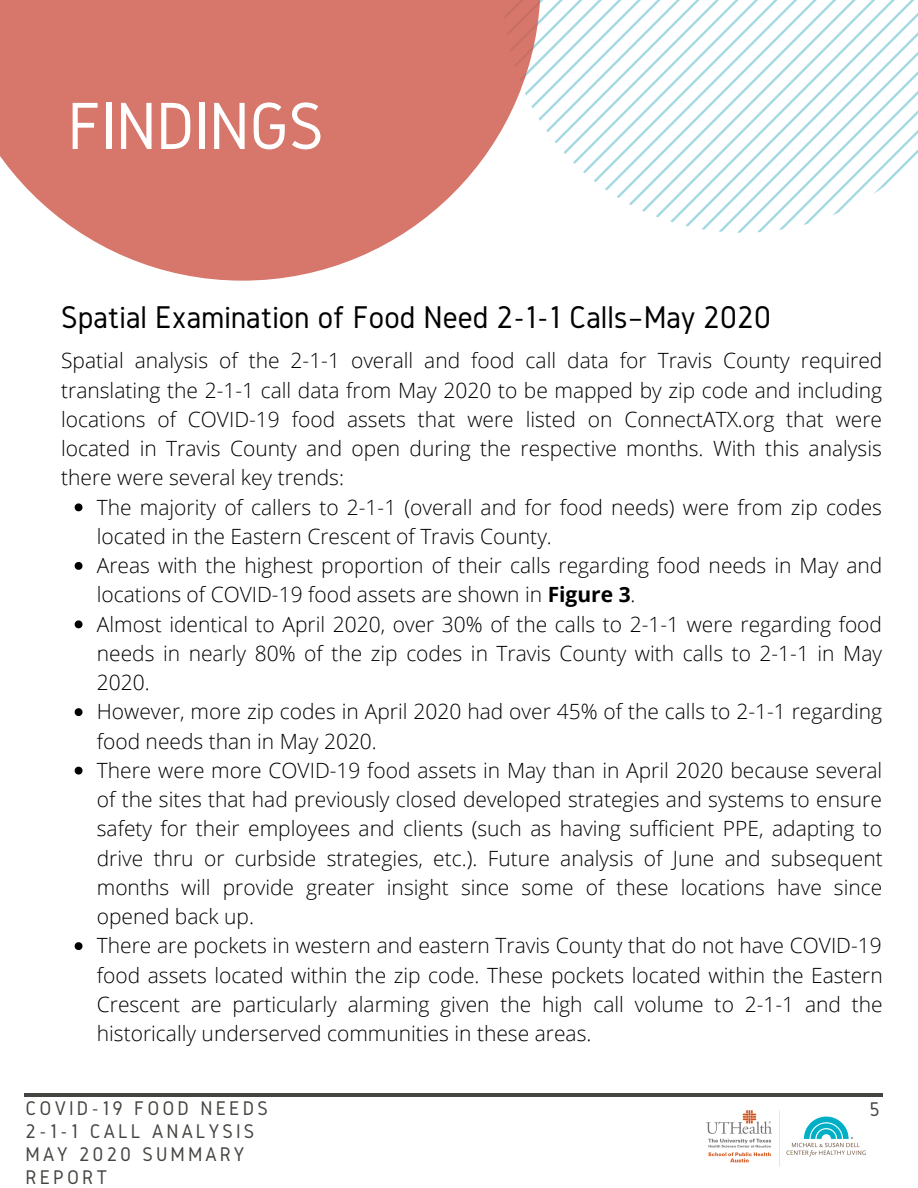
<style>
.page{position:relative;width:918px;height:1188px;background:#fff}
.page>*{position:absolute;margin:0;border:0;box-sizing:border-box;transform-origin:0 0}
.t1{font:69.3px "Gidole";letter-spacing:-.01em;color:#fff}
.t2{font:32.7px "Gidole";color:#000}
.t3{font:300 21px/29.2px "Open Sans";color:#000}
.t4{font:20.55px/23px "Gidole";letter-spacing:.15em;color:#444440}
.s1{font-weight:700}
</style>
<div class="page">
<svg style="left:541px;top:0;width:377px;height:233px"></svg>
<hr style="left:24px;top:1093px;width:859px;height:3px;background:#444440">
<svg style="left:0;top:0;width:541px;height:281px;fill:#d7766b"></svg>
<img style="left:706px;top:1110px;width:160px;height:57px">
<svg style="left:75px;top:503px;width:8px;height:8px"></svg>
<svg style="left:75px;top:562px;width:8px;height:8px"></svg>
<svg style="left:75px;top:620px;width:8px;height:8px"></svg>
<svg style="left:75px;top:708px;width:8px;height:8px"></svg>
<svg style="left:75px;top:767px;width:8px;height:8px"></svg>
<svg style="left:75px;top:942px;width:8px;height:8px"></svg>
<h1 class="t1" style="left:67px;top:88px;width:258px">FINDINGS</h1>
<h2 class="t2" style="left:61px;top:300px;width:712px">Spatial Examination of Food Need 2-1-1 Calls–May 2020</h2>
<p class="t3" style="left:61px;top:346px;width:823px;text-align:justify">Spatial analysis of the 2-1-1 overall and food call data for Travis County required translating the 2-1-1 call data from May 2020 to be mapped by zip code and including locations of COVID-19 food assets that were listed on ConnectATX.org that were located in Travis County and open during the respective months. With this analysis there were several key trends:</p>
<p class="t3" style="left:97px;top:492px;width:787px">The majority of callers to 2-1-1 (overall and for food needs) were from zip codes located in the Eastern Crescent of Travis County.<br>Areas with the highest proportion of their calls regarding food needs in May and locations of COVID-19 food assets are shown in <span class="s1">Figure 3</span>.<br>Almost identical to April 2020, over 30% of the calls to 2-1-1 were regarding food needs in nearly 80% of the zip codes in Travis County with calls to 2-1-1 in May 2020.<br>However, more zip codes in April 2020 had over 45% of the calls to 2-1-1 regarding food needs than in May 2020.<br>There were more COVID-19 food assets in May than in April 2020 because several of the sites that had previously closed developed strategies and systems to ensure safety for their employees and clients (such as having sufficient PPE, adapting to drive thru or curbside strategies, etc.). Future analysis of June and subsequent months will provide greater insight since some of these locations have since opened back up.<br>There are pockets in western and eastern Travis County that do not have COVID-19 food assets located within the zip code. These pockets located within the Eastern Crescent are particularly alarming given the high call volume to 2-1-1 and the historically underserved communities in these areas.</p>
<p class="t4" style="left:26px;top:1097px;width:244px">COVID-19 FOOD NEEDS<br>2-1-1 CALL ANALYSIS<br>MAY 2020 SUMMARY<br>REPORT</p>
<p class="t4" style="left:869px;top:1097px;width:12px">5</p>
</div>
